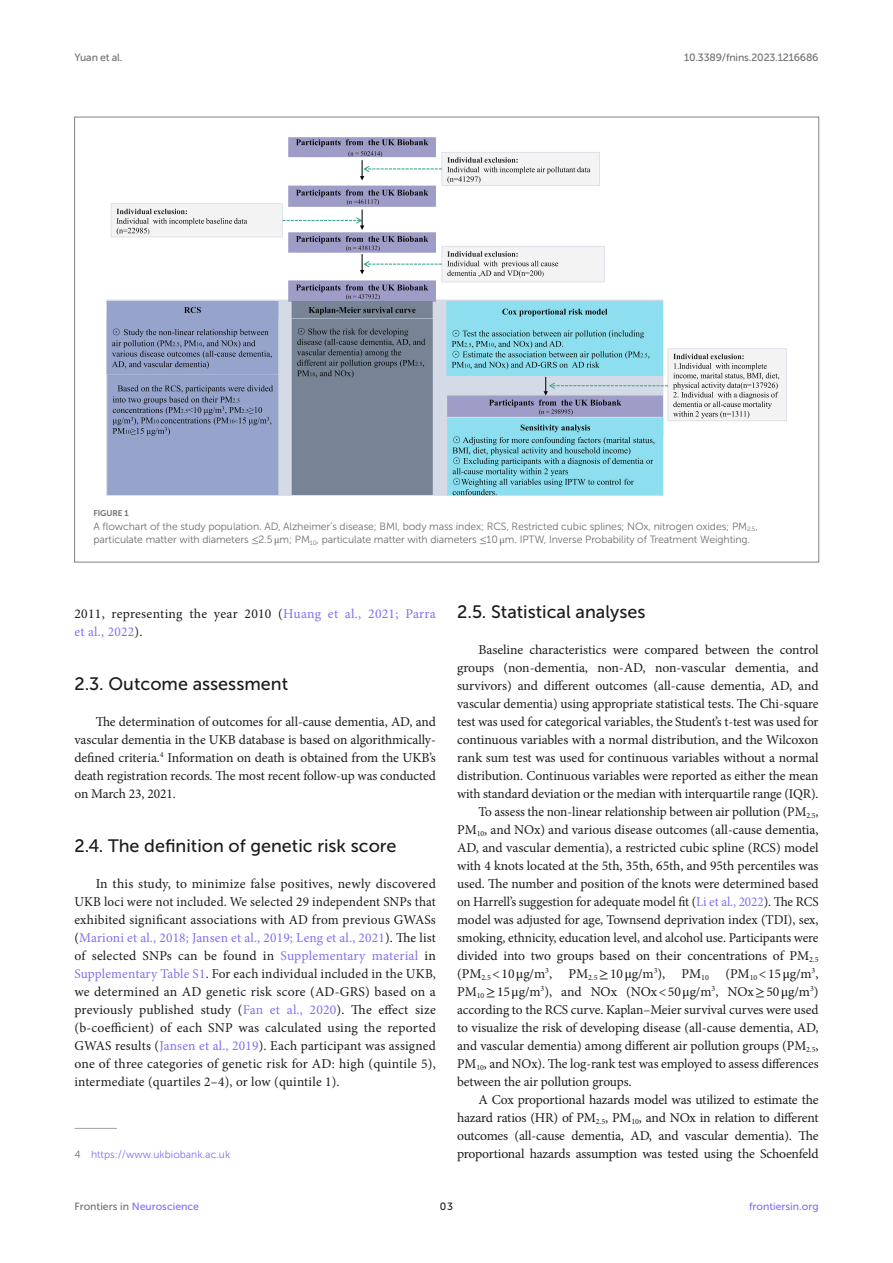
<style>
.page{position:relative;width:893px;height:1263px;background:#fff}
.page>*{position:absolute;margin:0;border:0;box-sizing:border-box;transform-origin:0 0}
.HEAD_2{font:18px "Museo Sans 500";color:#1b1c1b}
.TEXT_FLUSH{font:18px "Museo Sans 500";color:#1b1c1b}
.TEXT_FLUSH-2{font:13.5px/18px "Minion Pro";letter-spacing:.005em;color:#1b1c1b;text-align:justify}
.TEXT{font:13.5px/18px "Minion Pro";letter-spacing:-.015em;color:#1b1c1b;text-align:justify}
.FIG_LEG{font:10.5px/13.5px "Museo Sans 300";letter-spacing:-.01em;color:#706f70}
.t1{font:10.5px "Museo Sans 500";color:#856df0}
.t2{font:10.5px "Museo Sans 500";letter-spacing:-.015em;color:#706f70}
.FOOTNOTE{font:10.5px "Museo Sans 300";color:#856df0}
.t3{font:10.5px "Museo Sans 500";color:#1b1c1b}
.FIG_HD{font:8.25px "Museo Sans 700";letter-spacing:-.01em;color:#706f70}
.s1{font-family:"STIX General"}
.s2{color:#856df0}
.s3{color:#706f70}
</style>
<div class="page">
<hr style="left:74px;top:1128px;width:43px;height:1px;background:#a2a3a3">
<img style="left:106px;top:137px;width:681px;height:359px">
<p class="t2" style="left:74px;top:51px;width:50px">Yuan et al.</p>
<p class="t2" style="left:684px;top:51px;width:136px">10.3389/fnins.2023.1216686</p>
<p class="FIG_HD" style="left:94px;top:509px;width:37px">FIGURE 1</p>
<p class="FIG_LEG" style="left:94px;top:519px;width:666px">A flowchart of the study population. AD, Alzheimer’s disease; BMI, body mass index; RCS, Restricted cubic splines; NOx, nitrogen oxides; PM<sub>2.5</sub>, particulate matter with diameters <span class="s1">≤</span>2.5 <span class="s1">μ</span>m; PM<sub>10</sub>, particulate matter with diameters <span class="s1">≤</span>10 <span class="s1">μ</span>m. IPTW, Inverse Probability of Treatment Weighting.</p>
<p class="TEXT_FLUSH-2" style="left:74px;top:605px;width:363px">2011, representing the year 2010 (<span class="s2">Huang et al., 2021; Parra et al., 2022</span>).</p>
<p class="HEAD_2" style="left:74px;top:674px;width:215px">2.3. Outcome assessment</p>
<p class="TEXT_FLUSH-2" style="left:74px;top:713px;width:363px;text-indent:21px">The determination of outcomes for all-cause dementia, AD, and vascular dementia in the UKB database is based on algorithmically&shy;defined criteria.<sup>4</sup> Information on death is obtained from the UKB’s death registration records. The most recent follow-up was conducted on March 23, 2021.</p>
<p class="TEXT_FLUSH" style="left:74px;top:836px;width:324px">2.4. The definition of genetic risk score</p>
<p class="TEXT_FLUSH-2" style="left:74px;top:875px;width:363px;text-indent:21px">In this study, to minimize false positives, newly discovered UKB loci were not included. We selected 29 independent SNPs that exhibited significant associations with AD from previous GWASs (<span class="s2">Marioni et al., 2018; Jansen et al., 2019; Leng et al., 2021</span>). The list</p>
<p class="TEXT_FLUSH-2" style="left:74px;top:947px;width:363px">of selected SNPs can be found in <span class="s2">Supplementary material</span> in <span class="s2">Supplementary Table S1</span>. For each individual included in the UKB, we determined an AD genetic risk score (AD-GRS) based on a previously published study (<span class="s2">Fan et al., 2020</span>). The effect size (b-coefficient) of each SNP was calculated using the reported GWAS results (<span class="s2">Jansen et al., 2019</span>). Each participant was assigned one of three categories of genetic risk for AD: high (quintile 5), intermediate (quartiles 2–4), or low (quintile 1).</p>
<p class="FOOTNOTE" style="left:74px;top:1149px;width:157px"><span class="s3">4</span> https://www.ukbiobank.ac.uk</p>
<p class="HEAD_2" style="left:457px;top:602px;width:190px">2.5. Statistical analyses</p>
<p class="TEXT_FLUSH-2" style="left:457px;top:641px;width:363px;text-indent:21px">Baseline characteristics were compared between the control groups (non-dementia, non-AD, non-vascular dementia, and survivors) and different outcomes (all-cause dementia, AD, and vascular dementia) using appropriate statistical tests. The Chi-square test was used for categorical variables, the Student’s t-test was used for continuous variables with a normal distribution, and the Wilcoxon rank sum test was used for continuous variables without a normal distribution. Continuous variables were reported as either the mean with standard deviation or the median with interquartile range (IQR).</p>
<p class="TEXT" style="left:457px;top:803px;width:363px;text-indent:21px">To assess the non-linear relationship between air pollution (PM<sub>2.5</sub>, PM<sub>10</sub>, and NOx) and various disease outcomes (all-cause dementia, AD, and vascular dementia), a restricted cubic spline (RCS) model with 4 knots located at the 5th, 35th, 65th, and 95th percentiles was used. The number and position of the knots were determined based on Harrell’s suggestion for adequate model fit (<span class="s2">Li et al., 2022</span>). The RCS model was adjusted for age, Townsend deprivation index (TDI), sex, smoking, ethnicity, education level, and alcohol use. Participants were divided into two groups based on their concentrations of PM<sub>2.5 </sub>(PM<sub>2.5</sub> &lt;10<span class="s1">μ</span>g/m<sup>3</sup>, PM<sub>2.5</sub> <span class="s1">≥</span>10<span class="s1">μ</span>g/m<sup>3</sup>), PM<sub>10</sub> (PM<sub>10</sub> &lt;15<span class="s1">μ</span>g/m<sup>3</sup>, PM<sub>10</sub> <span class="s1">≥</span>15<span class="s1">μ</span>g/m<sup>3</sup>), and NOx (NOx&lt;50<span class="s1">μ</span>g/m<sup>3</sup>, NOx<span class="s1">≥</span>50<span class="s1">μ</span>g/m<sup>3</sup>) according to the RCS curve. Kaplan–Meier survival curves were used to visualize the risk of developing disease (all-cause dementia, AD, and vascular dementia) among different air pollution groups (PM<sub>2.5</sub>, PM<sub>10</sub>, and NOx). The log-rank test was employed to assess differences between the air pollution groups.</p>
<p class="TEXT" style="left:457px;top:1091px;width:363px;text-indent:21px">A Cox proportional hazards model was utilized to estimate the hazard ratios (HR) of PM<sub>2.5</sub>, PM<sub>10</sub>, and NOx in relation to different outcomes (all-cause dementia, AD, and vascular dementia). The proportional hazards assumption was tested using the Schoenfeld</p>
<p class="t1" style="left:74px;top:1200px;width:126px"><span class="s3">Frontiers in</span> Neuroscience</p>
<p class="t3" style="left:440px;top:1200px;width:15px">03</p>
<p class="t1" style="left:749px;top:1200px;width:71px">frontiersin.org</p>
</div>
